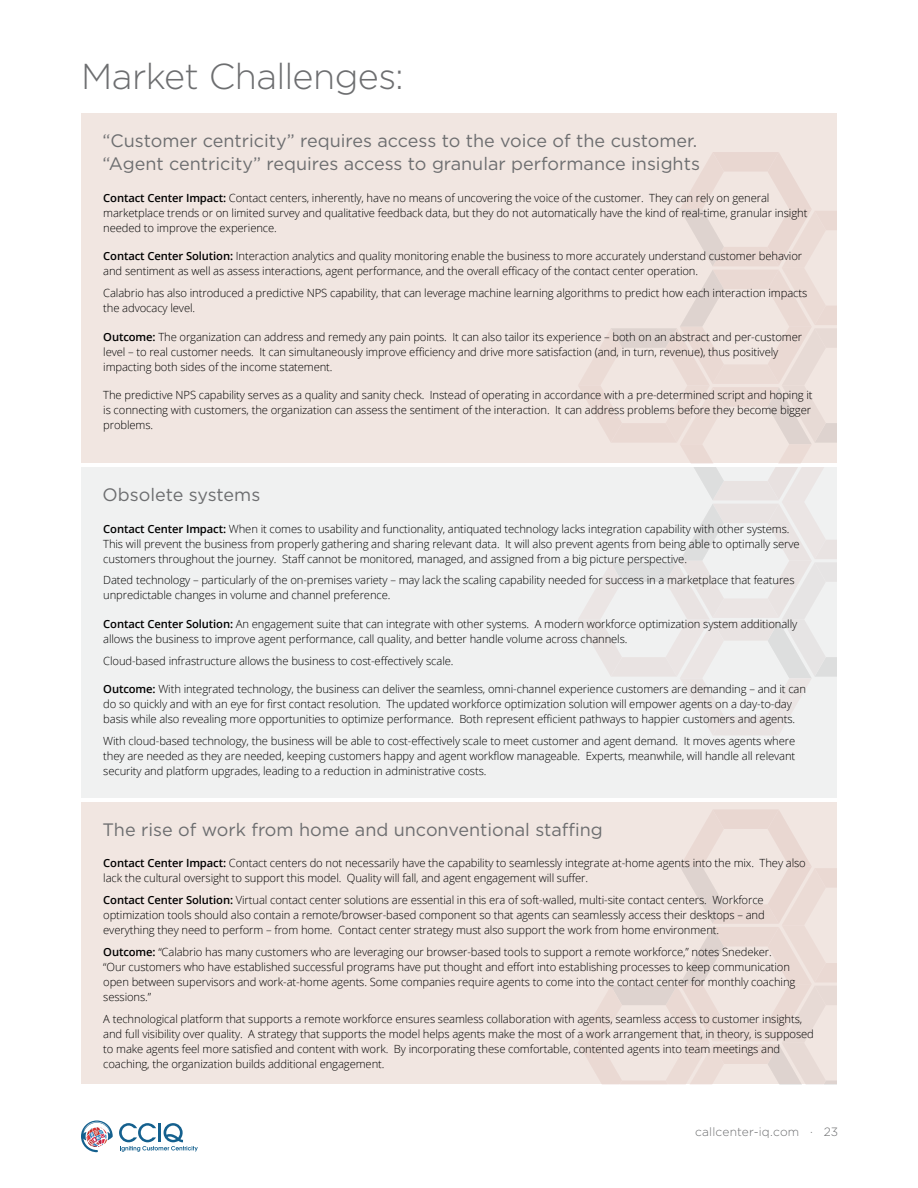
<style>
.page{position:relative;width:918px;height:1188px;background:#fff}
.page>*{position:absolute;margin:0;border:0;box-sizing:border-box;transform-origin:0 0}
.t1{font:300 36px "Gotham";letter-spacing:-.015em;color:#6d6e70}
.t2{font:18px/22.5px "Gotham";color:#6d6e70}
.t3{font:300 12px "Gotham";letter-spacing:.015em;color:#6d6e70}
.t4{font:300 11.25px/15px "Open Sans";letter-spacing:-.01em;color:#000}
.s1{font-weight:600}
</style>
<div class="page">
<svg style="left:81px;top:1120px;width:32px;height:32px"></svg>
<svg style="left:119px;top:1123px;width:79px;height:29px"></svg>
<div style="left:82px;top:113px;width:755px;height:350px;background:#f1e6e1"></div>
<div style="left:82px;top:802px;width:755px;height:282px;background:#f1e6e1"></div>
<svg style="left:578px;top:810px;width:259px;height:274px"></svg>
<div style="left:82px;top:468px;width:755px;height:330px;background:#f0f1f1"></div>
<svg style="left:578px;top:152px;width:259px;height:583px"></svg>
<h1 class="t1" style="left:81px;top:57px;width:324px">Market Challenges:</h1>
<h2 class="t2" style="left:103px;top:129px;width:599px">“Customer centricity” requires access to the voice of the customer. “Agent centricity” requires access to granular performance insights</h2>
<p class="t4" style="left:103px;top:190px;width:706px"><span class="s1">Contact Center Impact:</span> Contact centers, inherently, have no means of uncovering the voice of the customer. They can rely on general marketplace trends or on limited survey and qualitative feedback data, but they do not automatically have the kind of real-time, granular insight needed to improve the experience.</p>
<p class="t4" style="left:103px;top:249px;width:700px"><span class="s1">Contact Center Solution:</span> Interaction analytics and quality monitoring enable the business to more accurately understand customer behavior and sentiment as well as assess interactions, agent performance, and the overall efficacy of the contact center operation.</p>
<p class="t4" style="left:103px;top:285px;width:706px">Calabrio has also introduced a predictive NPS capability, that can leverage machine learning algorithms to predict how each interaction impacts the advocacy level.</p>
<p class="t4" style="left:103px;top:329px;width:700px"><span class="s1">Outcome:</span> The organization can address and remedy any pain points. It can also tailor its experience – both on an abstract and per-customer level – to real customer needs. It can simultaneously improve efficiency and drive more satisfaction (and, in turn, revenue), thus positively impacting both sides of the income statement.</p>
<p class="t4" style="left:103px;top:387px;width:711px">The predictive NPS capability serves as a quality and sanity check. Instead of operating in accordance with a pre-determined script and hoping it is connecting with customers, the organization can assess the sentiment of the interaction. It can address problems before they become bigger problems.</p>
<h2 class="t2" style="left:103px;top:483px;width:159px">Obsolete systems</h2>
<p class="t4" style="left:103px;top:521px;width:698px"><span class="s1">Contact Center Impact:</span> When it comes to usability and functionality, antiquated technology lacks integration capability with other systems.<br>This will prevent the business from properly gathering and sharing relevant data. It will also prevent agents from being able to optimally serve customers throughout the journey. Staff cannot be monitored, managed, and assigned from a big picture perspective.</p>
<p class="t4" style="left:103px;top:573px;width:693px">Dated technology – particularly of the on-premises variety – may lack the scaling capability needed for success in a marketplace that features unpredictable changes in volume and channel preference.</p>
<p class="t4" style="left:103px;top:616px;width:696px"><span class="s1">Contact Center Solution:</span> An engagement suite that can integrate with other systems. A modern workforce optimization system additionally allows the business to improve agent performance, call quality, and better handle volume across channels.</p>
<p class="t4" style="left:103px;top:653px;width:352px">Cloud-based infrastructure allows the business to cost-effectively scale.</p>
<p class="t4" style="left:103px;top:681px;width:704px"><span class="s1">Outcome:</span> With integrated technology, the business can deliver the seamless, omni-channel experience customers are demanding – and it can do so quickly and with an eye for first contact resolution. The updated workforce optimization solution will empower agents on a day-to-day basis while also revealing more opportunities to optimize performance. Both represent efficient pathways to happier customers and agents.</p>
<p class="t4" style="left:103px;top:733px;width:694px;text-align:justify">With cloud-based technology, the business will be able to cost-effectively scale to meet customer and agent demand. It moves agents where they are needed as they are needed, keeping customers happy and agent workflow manageable. Experts, meanwhile, will handle all relevant security and platform upgrades, leading to a reduction in administrative costs.</p>
<h2 class="t2" style="left:103px;top:818px;width:502px">The rise of work from home and unconventional staffing</h2>
<p class="t4" style="left:103px;top:856px;width:704px"><span class="s1">Contact Center Impact:</span> Contact centers do not necessarily have the capability to seamlessly integrate at-home agents into the mix. They also lack the cultural oversight to support this model. Quality will fall, and agent engagement will suffer.</p>
<p class="t4" style="left:103px;top:892px;width:663px;text-align:justify"><span class="s1">Contact Center Solution:</span> Virtual contact center solutions are essential in this era of soft-walled, multi-site contact centers. Workforce optimization tools should also contain a remote/browser-based component so that agents can seamlessly access their desktops – and everything they need to perform – from home. Contact center strategy must also support the work from home environment.</p>
<p class="t4" style="left:103px;top:944px;width:694px"><span class="s1">Outcome:</span> “Calabrio has many customers who are leveraging our browser-based tools to support a remote workforce,” notes Snedeker. “Our customers who have established successful programs have put thought and effort into establishing processes to keep communication open between supervisors and work-at-home agents. Some companies require agents to come into the contact center for monthly coaching sessions.”</p>
<p class="t4" style="left:103px;top:1011px;width:712px">A technological platform that supports a remote workforce ensures seamless collaboration with agents, seamless access to customer insights, and full visibility over quality. A strategy that supports the model helps agents make the most of a work arrangement that, in theory, is supposed to make agents feel more satisfied and content with work. By incorporating these comfortable, contented agents into team meetings and coaching, the organization builds additional engagement.</p>
<p class="t3" style="left:695px;top:1125px;width:145px">callcenter-iq.com · 23</p>
</div>
